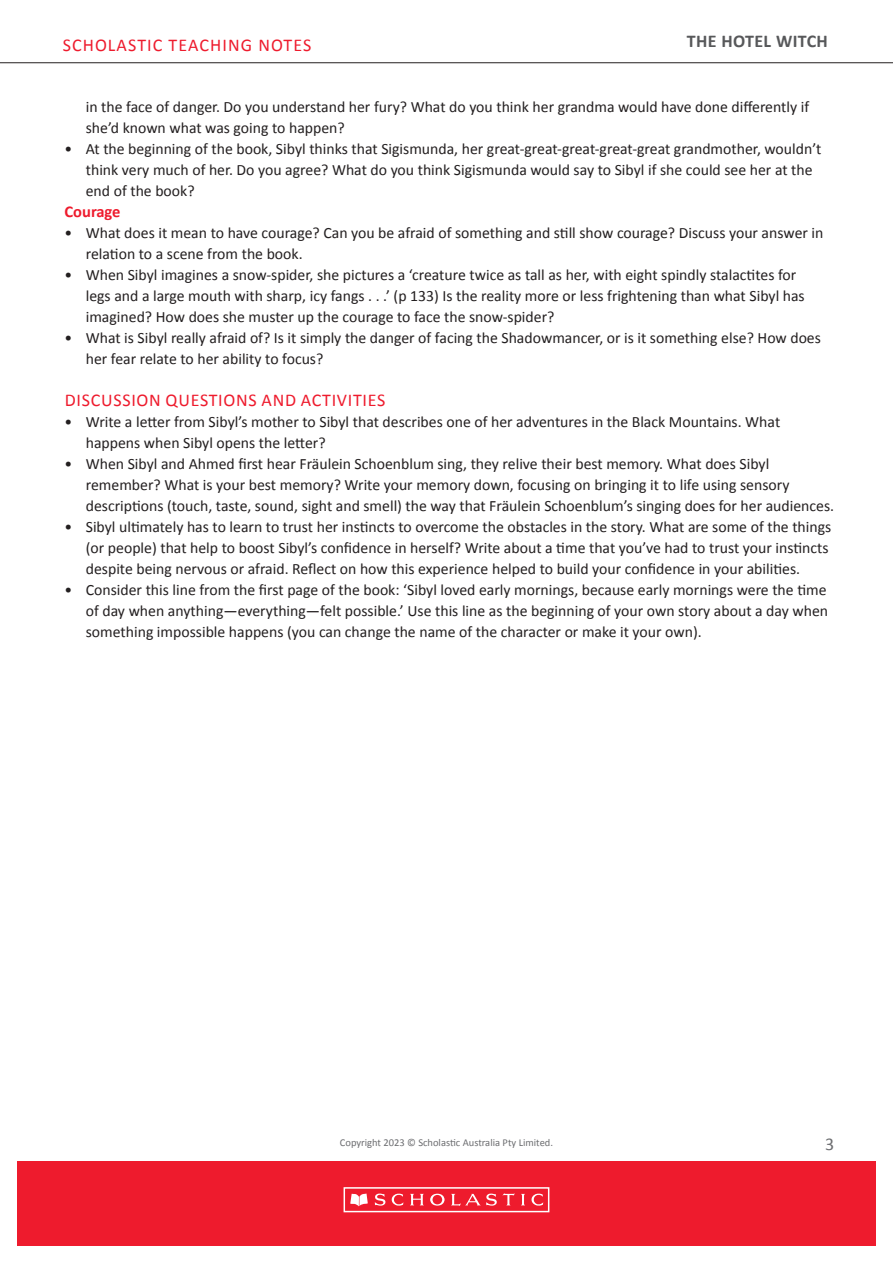
<style>
.page{position:relative;width:893px;height:1263px;background:#fff}
.page>*{position:absolute;margin:0;border:0;box-sizing:border-box;transform-origin:0 0}
.SUB_HEAD_2{font:18px "Calibri";letter-spacing:.04em;color:#ee1b2d}
.SUB_HEAD_2-2{font:18px "Calibri";letter-spacing:.06em;color:#ee1b2d}
.t1{font:700 18px "Calibri";letter-spacing:.02em;color:#57585a}
.t2{font:18px "Calibri";color:#6c6d70}
.SUB_HEAD_3{font:700 16.5px "Calibri";color:#ee1b2d}
.t3{font:15.75px/21px "Calibri";color:#231f20}
.t4{font:10.5px "Calibri";color:#6c6d70}
</style>
<div class="page">
<div style="left:17px;top:1161px;width:859px;height:85px;background:#ee1b2d"></div>
<div style="left:344px;top:1187px;width:205px;height:25px;border:2px solid #fff"></div>
<svg style="left:350px;top:1193px;width:18px;height:13px"></svg>
<svg style="left:375px;top:1193px;width:28px;height:13px"></svg>
<svg style="left:410px;top:1194px;width:14px;height:11px"></svg>
<svg style="left:521px;top:1194px;width:4px;height:11px"></svg>
<svg style="left:531px;top:1193px;width:12px;height:13px"></svg>
<svg style="left:430px;top:1194px;width:15px;height:11px"></svg>
<svg style="left:451px;top:1193px;width:64px;height:13px"></svg>
<hr style="left:0;top:62px;width:893px;height:1px;background:#231f20">
<p class="SUB_HEAD_2-2" style="left:63px;top:32px;width:250px">SCHOLASTIC TEACHING NOTES</p>
<p class="t1" style="left:687px;top:28px;width:143px">THE HOTEL WITCH</p>
<p class="t3" style="left:86px;top:96px;width:725px">in the face of danger. Do you understand her fury? What do you think her grandma would have done differently if she’d known what was going to happen?</p>
<p class="t3" style="left:86px;top:138px;width:737px;text-indent:-21px">• At the beginning of the book, Sibyl thinks that Sigismunda, her great-great-great-great-great grandmother, wouldn’t think very much of her. Do you agree? What do you think Sigismunda would say to Sibyl if she could see her at the end of the book?</p>
<p class="SUB_HEAD_3" style="left:65px;top:200px;width:58px">Courage</p>
<p class="t3" style="left:86px;top:222px;width:739px;text-indent:-21px">• What does it mean to have courage? Can you be afraid of something and still show courage? Discuss your answer in relation to a scene from the book.</p>
<p class="t3" style="left:86px;top:264px;width:720px;text-indent:-21px">• When Sibyl imagines a snow-spider, she pictures a ‘creature twice as tall as her, with eight spindly stalactites for legs and a large mouth with sharp, icy fangs . . .’ (p 133) Is the reality more or less frightening than what Sibyl has imagined? How does she muster up the courage to face the snow-spider?</p>
<p class="t3" style="left:86px;top:327px;width:737px;text-indent:-21px">• What is Sibyl really afraid of? Is it simply the danger of facing the Shadowmancer, or is it something else? How does her fear relate to her ability to focus?</p>
<p class="SUB_HEAD_2" style="left:65px;top:387px;width:322px">DISCUSSION QUESTIONS AND ACTIVITIES</p>
<p class="t3" style="left:86px;top:411px;width:696px;text-indent:-21px">• Write a letter from Sibyl’s mother to Sibyl that describes one of her adventures in the Black Mountains. What happens when Sibyl opens the letter?</p>
<p class="t3" style="left:86px;top:453px;width:750px;text-indent:-21px">• When Sibyl and Ahmed first hear Fräulein Schoenblum sing, they relive their best memory. What does Sibyl remember? What is your best memory? Write your memory down, focusing on bringing it to life using sensory descriptions (touch, taste, sound, sight and smell) the way that Fräulein Schoenblum’s singing does for her audiences.</p>
<p class="t3" style="left:86px;top:516px;width:747px;text-indent:-21px">• Sibyl ultimately has to learn to trust her instincts to overcome the obstacles in the story. What are some of the things (or people) that help to boost Sibyl’s confidence in herself? Write about a time that you’ve had to trust your instincts despite being nervous or afraid. Reflect on how this experience helped to build your confidence in your abilities.</p>
<p class="t3" style="left:86px;top:579px;width:744px;text-align:justify;text-indent:-21px">• Consider this line from the first page of the book: ‘Sibyl loved early mornings, because early mornings were the time of day when anything—everything—felt possible.’ Use this line as the beginning of your own story about a day when something impossible happens (you can change the name of the character or make it your own).</p>
<p class="t4" style="left:340px;top:1135px;width:215px">Copyright 2023 © Scholastic Australia Pty Limited.</p>
<p class="t2" style="left:825px;top:1131px;width:11px">3</p>
</div>
